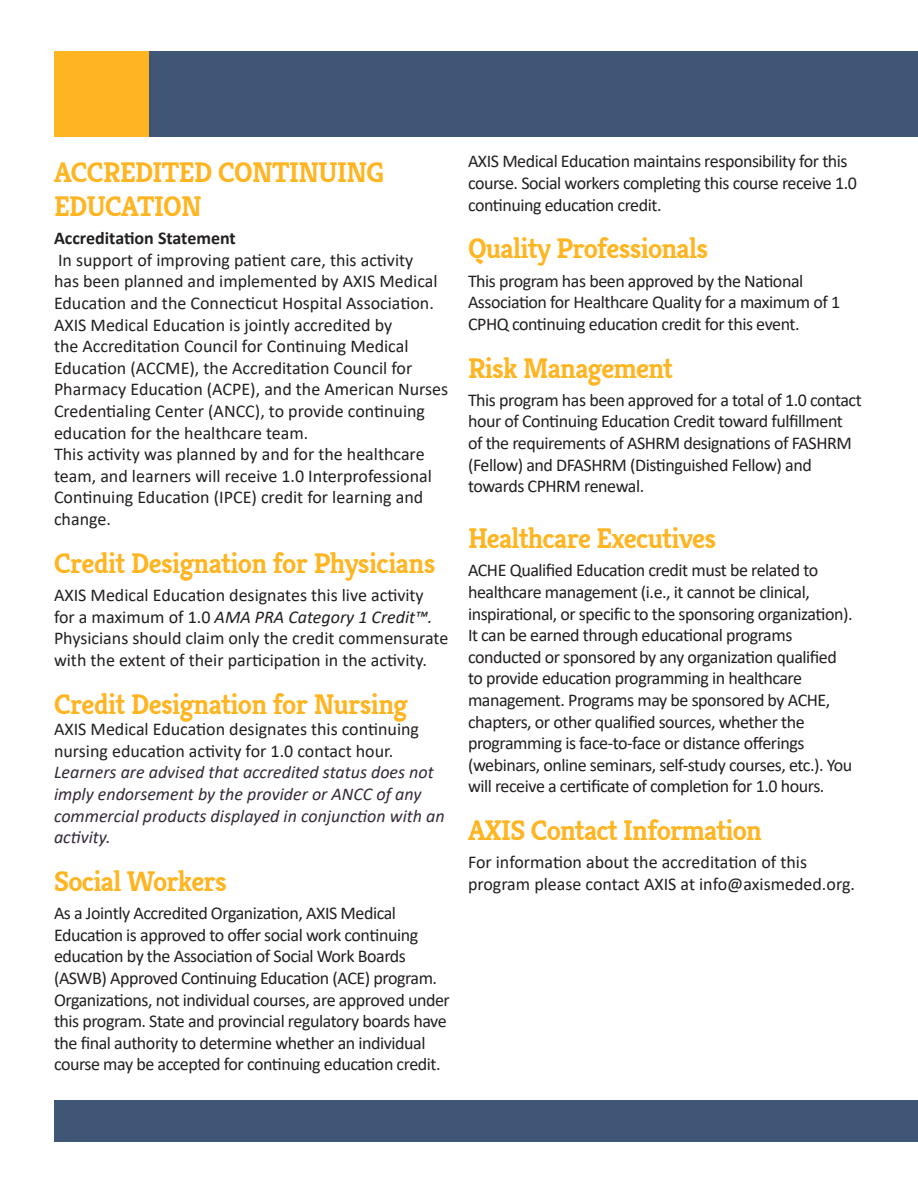
<style>
.page{position:relative;width:918px;height:1188px;background:#fff}
.page>*{position:absolute;margin:0;border:0;box-sizing:border-box;transform-origin:0 0}
.subhead4{font:700 28.5px/34.2px "Kreon";letter-spacing:-.025em;color:#ffb521}
.No_Spacing{font:700 28.5px "Kreon";letter-spacing:-.02em;color:#ffb521}
.No_Spacing-2{font:18px/21.6px "Calibri";letter-spacing:-.025em;color:#231f20}
.No_Spacing-3{font:18px/21.6px "Calibri";color:#231f20}
.Body_Text{font:18px/21.6px "Calibri";letter-spacing:-.025em;color:#231f20}
.t1{font:italic 18px/21.6px "Calibri";color:#342939}
.No_Spacing-4{font:700 18px "Calibri";color:#231f20}
.s1{font-style:italic}
</style>
<div class="page">
<div style="left:148px;top:51px;width:770px;height:86px;background:#3f5677"></div>
<div style="left:54px;top:51px;width:94px;height:86px;background:#ffb521"></div>
<div style="left:54px;top:1100px;width:864px;height:42px;background:#3f5677"></div>
<p class="subhead4" style="left:54px;top:155px;width:332px">ACCREDITED CONTINUING<br>EDUCATION</p>
<p class="No_Spacing-4" style="left:54px;top:225px;width:183px">Accreditation Statement</p>
<p class="No_Spacing-3" style="left:54px;top:249px;width:396px">In support of improving patient care, this activity<br>has been planned and implemented by AXIS Medical Education and the Connecticut Hospital Association.<br>AXIS Medical Education is jointly accredited by<br>the Accreditation Council for Continuing Medical Education (ACCME), the Accreditation Council for Pharmacy Education (ACPE), and the American Nurses Credentialing Center (ANCC), to provide continuing education for the healthcare team.</p>
<p class="No_Spacing-3" style="left:54px;top:443px;width:380px">This activity was planned by and for the healthcare team, and learners will receive 1.0 Interprofessional Continuing Education (IPCE) credit for learning and change.</p>
<p class="subhead4" style="left:54px;top:546px;width:383px">Credit Designation for Physicians</p>
<p class="No_Spacing-3" style="left:54px;top:584px;width:396px">AXIS Medical Education designates this live activity for a maximum of 1.0 <span class="s1">AMA PRA Category 1 Credit™.<br></span>Physicians should claim only the credit commensurate with the extent of their participation in the activity.</p>
<p class="No_Spacing" style="left:54px;top:686px;width:355px">Credit Designation for Nursing</p>
<p class="No_Spacing-3" style="left:54px;top:718px;width:367px">AXIS Medical Education designates this continuing nursing education activity for 1.0 contact hour.</p>
<p class="t1" style="left:54px;top:761px;width:392px">Learners are advised that accredited status does not imply endorsement by the provider or ANCC of any commercial products displayed in conjunction with an activity.</p>
<p class="subhead4" style="left:54px;top:864px;width:174px">Social Workers</p>
<p class="No_Spacing-2" style="left:54px;top:902px;width:397px">As a Jointly Accredited Organization, AXIS Medical Education is approved to offer social work continuing education by the Association of Social Work Boards (ASWB) Approved Continuing Education (ACE) program.<br>Organizations, not individual courses, are approved under this program. State and provincial regulatory boards have the final authority to determine whether an individual course may be accepted for continuing education credit.</p>
<p class="No_Spacing-2" style="left:468px;top:150px;width:391px">AXIS Medical Education maintains responsibility for this course. Social workers completing this course receive 1.0 continuing education credit.</p>
<p class="subhead4" style="left:468px;top:231px;width:242px">Quality Professionals</p>
<p class="No_Spacing-2" style="left:468px;top:269px;width:374px">This program has been approved by the National<br>Association for Healthcare Quality for a maximum of 1<br>CPHQ continuing education credit for this event.</p>
<p class="subhead4" style="left:468px;top:351px;width:207px">Risk Management</p>
<p class="Body_Text" style="left:468px;top:389px;width:395px">This program has been approved for a total of 1.0 contact hour of Continuing Education Credit toward fulfillment of the requirements of ASHRM designations of FASHRM (Fellow) and DFASHRM (Distinguished Fellow) and towards CPHRM renewal.</p>
<p class="subhead4" style="left:468px;top:521px;width:250px">Healthcare Executives</p>
<p class="No_Spacing-2" style="left:468px;top:559px;width:386px">ACHE Qualified Education credit must be related to healthcare management (i.e., it cannot be clinical, inspirational, or specific to the sponsoring organization).<br>It can be earned through educational programs conducted or sponsored by any organization qualified to provide education programming in healthcare management. Programs may be sponsored by ACHE, chapters, or other qualified sources, whether the programming is face-to-face or distance offerings (webinars, online seminars, self-study courses, etc.). You will receive a certificate of completion for 1.0 hours.</p>
<p class="subhead4" style="left:468px;top:813px;width:296px">AXIS Contact Information</p>
<p class="No_Spacing-3" style="left:468px;top:851px;width:389px">For information about the accreditation of this program please contact AXIS at info@axismeded.org.</p>
</div>
